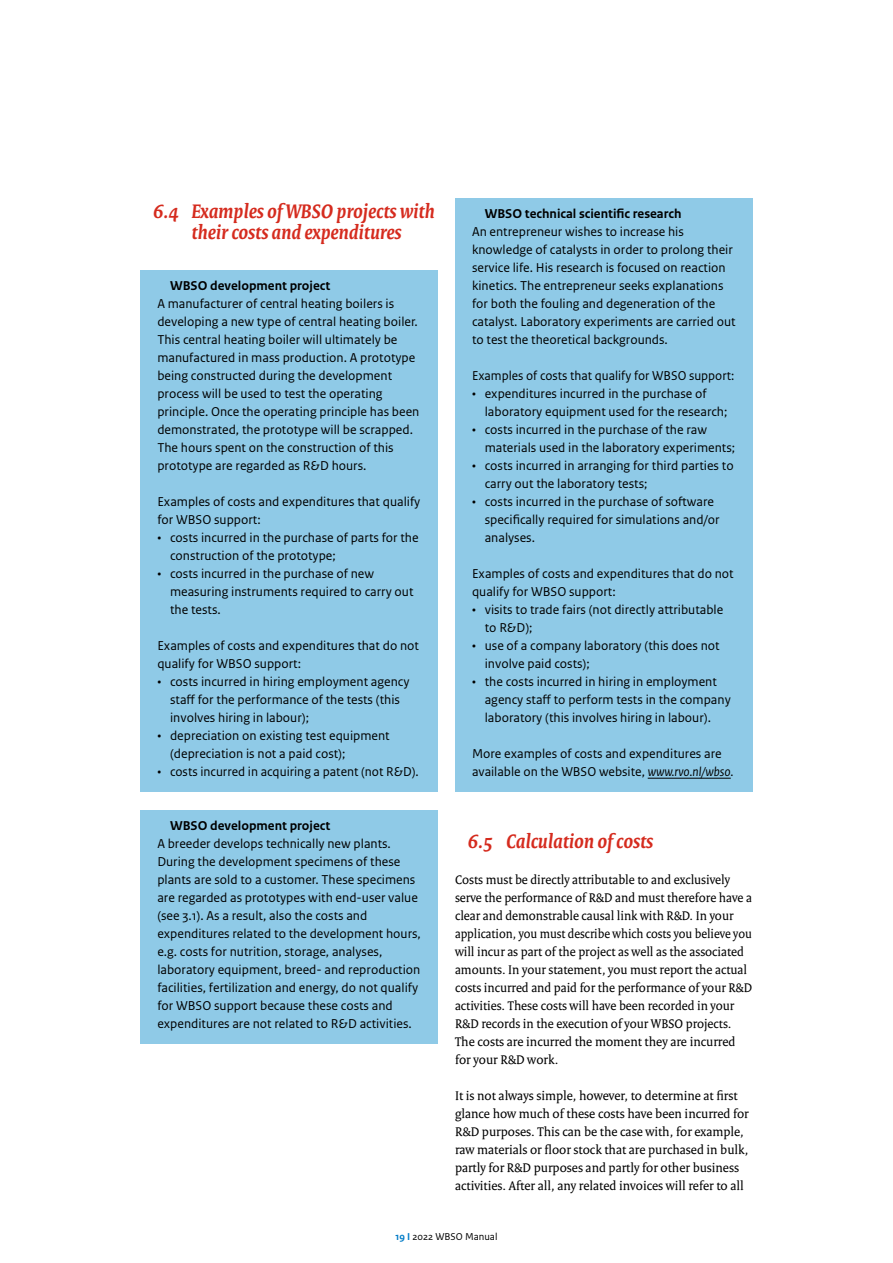
<style>
.page{position:relative;width:893px;height:1263px;background:#fff}
.page>*{position:absolute;margin:0;border:0;box-sizing:border-box;transform-origin:0 0}
.H3_04_RO_Paragraafko{font:italic 700 21px/21px "Rijksoverheid Serif";color:#d52b1e;text-align:center}
.P_21_RO_Kader_Broodt{font:13.5px/18px "Rijksoverheid Sans Text";color:#000}
.P_10_RO_Broodtekst{font:13.5px/18px "Rijksoverheid Serif";color:#000}
.P_20_RO_Kader_Subkop{font:700 13.5px "Rijksoverheid Sans Text";color:#000}
.t1{font:10.5px "Rijksoverheid Sans Text";color:#000}
.s1{font-style:italic}
.s2{font-weight:700;color:#007bc7}
</style>
<div class="page">
<div style="left:140px;top:270px;width:298px;height:27px;background:#8fcae7"></div>
<div style="left:140px;top:284px;width:298px;height:201px;background:#8fcae7"></div>
<div style="left:140px;top:482px;width:298px;height:57px;background:#8fcae7"></div>
<div style="left:140px;top:527px;width:298px;height:48px;background:#8fcae7"></div>
<div style="left:140px;top:563px;width:298px;height:66px;background:#8fcae7"></div>
<div style="left:140px;top:626px;width:298px;height:57px;background:#8fcae7"></div>
<div style="left:140px;top:671px;width:298px;height:66px;background:#8fcae7"></div>
<div style="left:140px;top:725px;width:298px;height:48px;background:#8fcae7"></div>
<div style="left:140px;top:761px;width:298px;height:30px;background:#8fcae7"></div>
<div style="left:140px;top:810px;width:298px;height:27px;background:#8fcae7"></div>
<div style="left:140px;top:824px;width:298px;height:219px;background:#8fcae7"></div>
<div style="left:455px;top:198px;width:298px;height:27px;background:#8fcae7"></div>
<div style="left:455px;top:212px;width:298px;height:147px;background:#8fcae7"></div>
<div style="left:455px;top:356px;width:298px;height:39px;background:#8fcae7"></div>
<div style="left:455px;top:383px;width:298px;height:48px;background:#8fcae7"></div>
<div style="left:455px;top:419px;width:298px;height:48px;background:#8fcae7"></div>
<div style="left:455px;top:455px;width:298px;height:48px;background:#8fcae7"></div>
<div style="left:455px;top:491px;width:298px;height:66px;background:#8fcae7"></div>
<div style="left:455px;top:554px;width:298px;height:57px;background:#8fcae7"></div>
<div style="left:455px;top:599px;width:298px;height:48px;background:#8fcae7"></div>
<div style="left:455px;top:635px;width:298px;height:48px;background:#8fcae7"></div>
<div style="left:455px;top:671px;width:298px;height:66px;background:#8fcae7"></div>
<div style="left:455px;top:734px;width:298px;height:57px;background:#8fcae7"></div>
<hr style="left:648px;top:778px;width:83px;height:1px;background:#000">
<h3 class="H3_04_RO_Paragraafko" style="left:153px;top:200px;width:283px">6.4 Examples of WBSO projects with their costs and expenditures</h3>
<p class="P_20_RO_Kader_Subkop" style="left:170px;top:278px;width:162px">WBSO development project</p>
<p class="P_21_RO_Kader_Broodt" style="left:157px;top:295px;width:264px">A manufacturer of central heating boilers is developing a new type of central heating boiler.<br>This central heating boiler will ultimately be manufactured in mass production. A prototype being constructed during the development process will be used to test the operating principle. Once the operating principle has been demonstrated, the prototype will be scrapped.<br>The hours spent on the construction of this prototype are regarded as R&amp;D hours.</p>
<p class="P_21_RO_Kader_Broodt" style="left:157px;top:493px;width:265px">Examples of costs and expenditures that qualify for WBSO support:</p>
<p class="P_21_RO_Kader_Broodt" style="left:170px;top:529px;width:250px;text-indent:-13px">• costs incurred in the purchase of parts for the construction of the prototype;</p>
<p class="P_21_RO_Kader_Broodt" style="left:170px;top:565px;width:245px;text-indent:-13px">• costs incurred in the purchase of new measuring instruments required to carry out the tests.</p>
<p class="P_21_RO_Kader_Broodt" style="left:157px;top:637px;width:263px">Examples of costs and expenditures that do not qualify for WBSO support:</p>
<p class="P_21_RO_Kader_Broodt" style="left:170px;top:673px;width:241px;text-indent:-13px">• costs incurred in hiring employment agency staff for the performance of the tests (this involves hiring in labour);</p>
<p class="P_21_RO_Kader_Broodt" style="left:170px;top:727px;width:221px;text-indent:-13px">• depreciation on existing test equipment (depreciation is not a paid cost);</p>
<p class="P_21_RO_Kader_Broodt" style="left:157px;top:763px;width:263px">• costs incurred in acquiring a patent (not R&amp;D).</p>
<p class="P_20_RO_Kader_Subkop" style="left:170px;top:818px;width:162px">WBSO development project</p>
<p class="P_21_RO_Kader_Broodt" style="left:157px;top:835px;width:265px">A breeder develops technically new plants.<br>During the development specimens of these plants are sold to a customer. These specimens are regarded as prototypes with end-user value (see 3.1). As a result, also the costs and expenditures related to the development hours, e.g. costs for nutrition, storage, analyses, laboratory equipment, breed- and reproduction facilities, fertilization and energy, do not qualify for WBSO support because these costs and expenditures are not related to R&amp;D activities.</p>
<p class="P_20_RO_Kader_Subkop" style="left:485px;top:206px;width:198px">WBSO technical scientific research</p>
<p class="P_21_RO_Kader_Broodt" style="left:472px;top:223px;width:265px">An entrepreneur wishes to increase his knowledge of catalysts in order to prolong their service life. His research is focused on reaction kinetics. The entrepreneur seeks explanations for both the fouling and degeneration of the catalyst. Laboratory experiments are carried out to test the theoretical backgrounds.</p>
<p class="P_21_RO_Kader_Broodt" style="left:472px;top:367px;width:264px">Examples of costs that qualify for WBSO support:</p>
<p class="P_21_RO_Kader_Broodt" style="left:485px;top:385px;width:244px;text-indent:-13px">• expenditures incurred in the purchase of laboratory equipment used for the research;</p>
<p class="P_21_RO_Kader_Broodt" style="left:485px;top:421px;width:252px;text-indent:-13px">• costs incurred in the purchase of the raw materials used in the laboratory experiments;</p>
<p class="P_21_RO_Kader_Broodt" style="left:485px;top:457px;width:250px;text-indent:-13px">• costs incurred in arranging for third parties to carry out the laboratory tests;</p>
<p class="P_21_RO_Kader_Broodt" style="left:485px;top:493px;width:236px;text-indent:-13px">• costs incurred in the purchase of software specifically required for simulations and/or analyses.</p>
<p class="P_21_RO_Kader_Broodt" style="left:472px;top:565px;width:263px">Examples of costs and expenditures that do not qualify for WBSO support:</p>
<p class="P_21_RO_Kader_Broodt" style="left:485px;top:601px;width:240px;text-indent:-13px">• visits to trade fairs (not directly attributable to R&amp;D);</p>
<p class="P_21_RO_Kader_Broodt" style="left:485px;top:637px;width:236px;text-indent:-13px">• use of a company laboratory (this does not involve paid costs);</p>
<p class="P_21_RO_Kader_Broodt" style="left:485px;top:673px;width:248px;text-indent:-13px">• the costs incurred in hiring in employment agency staff to perform tests in the company laboratory (this involves hiring in labour).</p>
<p class="P_21_RO_Kader_Broodt" style="left:472px;top:745px;width:263px">More examples of costs and expenditures are available on the WBSO website, <span class="s1">www.rvo.nl/wbso.</span></p>
<h3 class="H3_04_RO_Paragraafko" style="left:468px;top:830px;width:187px">6.5 Calculation of costs</h3>
<p class="P_10_RO_Broodtekst" style="left:455px;top:870px;width:299px">Costs must be directly attributable to and exclusively serve the performance of R&amp;D and must therefore have a clear and demonstrable causal link with R&amp;D. In your application, you must describe which costs you believe you will incur as part of the project as well as the associated amounts. In your statement, you must report the actual costs incurred and paid for the performance of your R&amp;D activities. These costs will have been recorded in your R&amp;D records in the execution of your WBSO projects.<br>The costs are incurred the moment they are incurred for your R&amp;D work.</p>
<p class="P_10_RO_Broodtekst" style="left:455px;top:1086px;width:295px">It is not always simple, however, to determine at first glance how much of these costs have been incurred for R&amp;D purposes. This can be the case with, for example, raw materials or floor stock that are purchased in bulk, partly for R&amp;D purposes and partly for other business activities. After all, any related invoices will refer to all</p>
<p class="t1" style="left:395px;top:1231px;width:103px"><span class="s2">19 I</span> 2022 WBSO Manual</p>
</div>
